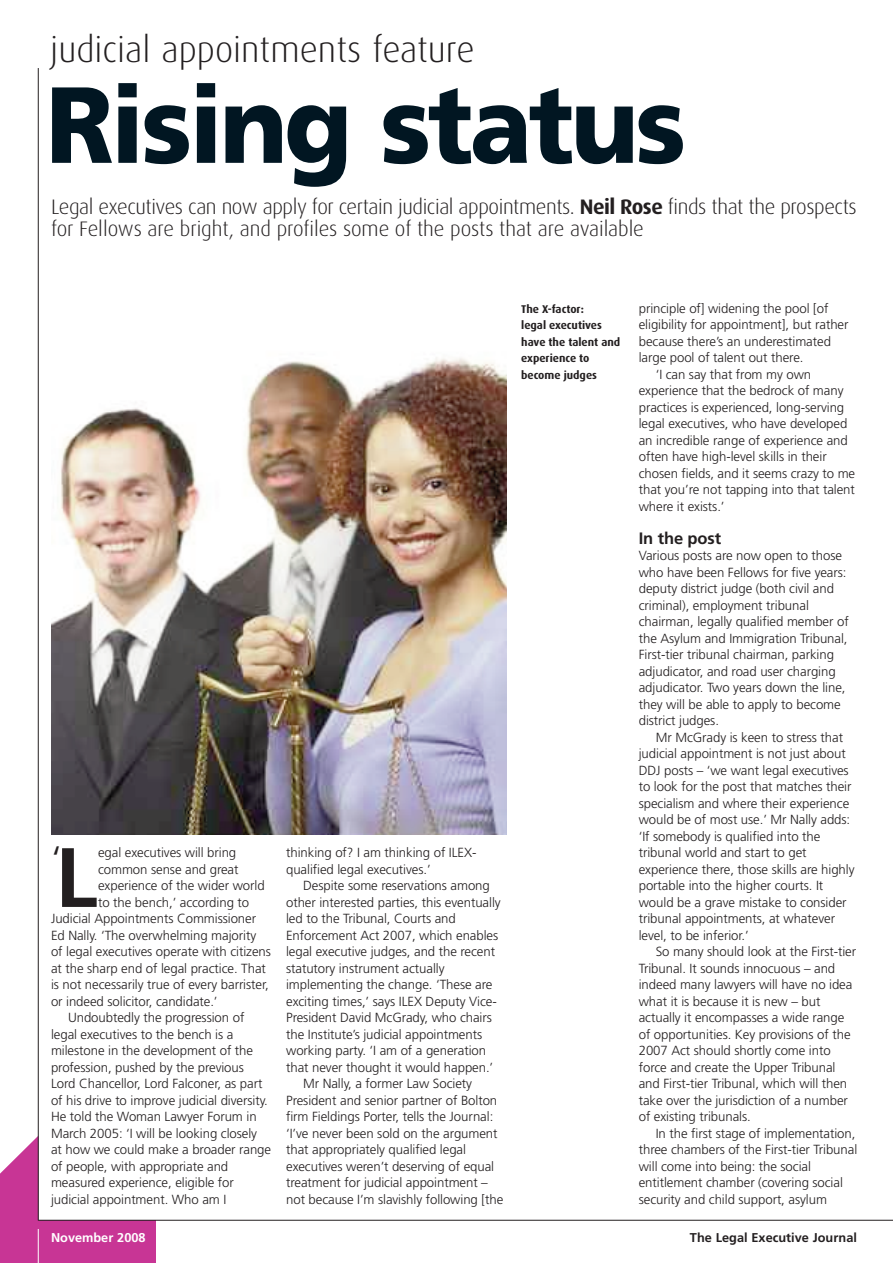
<style>
.page{position:relative;width:893px;height:1263px;background:#fff}
.page>*{position:absolute;margin:0;border:0;box-sizing:border-box;transform-origin:0 0}
.t1{font:900 108px "Frutiger";letter-spacing:-.03em;color:#011622;scale:.94 1}
.t2{font:300 38.25px "Frutiger";color:#231f20}
.t3{font:300 36px "Dax";color:#231f20}
.t4{font:300 21px/22.5px "Dax";letter-spacing:-.02em;color:#231f20}
.t5{font:700 16.5px "Frutiger";letter-spacing:-.005em;color:#231f20}
.t6{font:300 13.2px/16.5px "Frutiger";letter-spacing:-.005em;color:#231f20}
.t7{font:700 12.75px "Frutiger";color:#231f20}
.t8{font:700 12.75px "Frutiger";color:#fff}
.t9{font:700 11.25px/16.5px "Dax";color:#231f20}
.s1{font-weight:700}
.s2{font-weight:700;font-size:84.15px}
</style>
<div class="page">
<svg style="left:0;top:1135px;width:38px;height:85px"></svg>
<div style="left:0;top:1220px;width:155px;height:43px;background:#c83595"></div>
<hr style="left:38px;top:1229px;width:1px;height:34px;background:#fff">
<hr style="left:38px;top:68px;width:1px;height:1152px;background:#231f20">
<hr style="left:38px;top:1220px;width:855px;height:1px;background:#231f20">
<img style="left:51px;top:357px;width:455px;height:477px">
<h3 class="t3" style="left:50px;top:37px;width:426px">judicial appointments feature</h3>
<h1 class="t1" style="left:46px;top:82px;width:682px">Rising status</h1>
<h3 class="t4" style="left:51px;top:198px;width:807px">Legal executives can now apply for certain judicial appointments. <span class="s1">Neil Rose</span> finds that the prospects for Fellows are bright, and profiles some of the posts that are available</h3>
<h2 class="t2" style="left:51px;top:845px;width:48px">‘<span class="s2">L</span></h2>
<p class="t6" style="left:98px;top:846px;width:140px">egal executives will bring</p>
<p class="t6" style="left:98px;top:862px;width:142px">common sense and great</p>
<p class="t6" style="left:98px;top:879px;width:168px">experience of the wider world</p>
<p class="t6" style="left:98px;top:895px;width:153px">to the bench,’ according to</p>
<p class="t6" style="left:51px;top:912px;width:207px">Judicial Appointments Commissioner</p>
<p class="t6" style="left:51px;top:928px;width:207px">Ed Nally. ‘The overwhelming majority</p>
<p class="t6" style="left:51px;top:945px;width:221px">of legal executives operate with citizens</p>
<p class="t6" style="left:51px;top:961px;width:216px">at the sharp end of legal practice. That</p>
<p class="t6" style="left:51px;top:978px;width:219px">is not necessarily true of every barrister,</p>
<p class="t6" style="left:51px;top:994px;width:168px">or indeed solicitor, candidate.’</p>
<p class="t6" style="left:68px;top:1011px;width:178px">Undoubtedly the progression of</p>
<p class="t6" style="left:51px;top:1027px;width:184px">legal executives to the bench is a</p>
<p class="t6" style="left:51px;top:1044px;width:204px">milestone in the development of the</p>
<p class="t6" style="left:51px;top:1060px;width:194px">profession, pushed by the previous</p>
<p class="t6" style="left:51px;top:1077px;width:213px">Lord Chancellor, Lord Falconer, as part</p>
<p class="t6" style="left:51px;top:1093px;width:218px">of his drive to improve judicial diversity.</p>
<p class="t6" style="left:51px;top:1110px;width:207px">He told the Woman Lawyer Forum in</p>
<p class="t6" style="left:51px;top:1126px;width:208px">March 2005: ‘I will be looking closely</p>
<p class="t6" style="left:51px;top:1143px;width:222px">at how we could make a broader range</p>
<p class="t6" style="left:51px;top:1159px;width:179px">of people, with appropriate and</p>
<p class="t6" style="left:51px;top:1176px;width:184px">measured experience, eligible for</p>
<p class="t6" style="left:51px;top:1192px;width:177px">judicial appointment. Who am I</p>
<p class="t6" style="left:286px;top:846px;width:192px">thinking of? I am thinking of ILEX&shy;qualified legal executives.’</p>
<p class="t6" style="left:303px;top:879px;width:188px">Despite some reservations among</p>
<p class="t6" style="left:286px;top:895px;width:216px">other interested parties, this eventually</p>
<p class="t6" style="left:286px;top:912px;width:171px">led to the Tribunal, Courts and</p>
<p class="t6" style="left:286px;top:928px;width:214px">Enforcement Act 2007, which enables</p>
<p class="t6" style="left:286px;top:945px;width:210px">legal executive judges, and the recent</p>
<p class="t6" style="left:286px;top:961px;width:160px">statutory instrument actually</p>
<p class="t6" style="left:286px;top:978px;width:208px">implementing the change. ‘These are</p>
<p class="t6" style="left:286px;top:994px;width:212px">exciting times,’ says ILEX Deputy Vice-</p>
<p class="t6" style="left:286px;top:1011px;width:207px">President David McGrady, who chairs</p>
<p class="t6" style="left:286px;top:1027px;width:198px">the Institute’s judicial appointments</p>
<p class="t6" style="left:286px;top:1044px;width:202px">working party. ‘I am of a generation</p>
<p class="t6" style="left:286px;top:1060px;width:209px">that never thought it would happen.’</p>
<p class="t6" style="left:303px;top:1077px;width:170px">Mr Nally, a former Law Society</p>
<p class="t6" style="left:286px;top:1093px;width:213px">President and senior partner of Bolton</p>
<p class="t6" style="left:286px;top:1110px;width:209px">firm Fieldings Porter, tells the Journal:</p>
<p class="t6" style="left:286px;top:1126px;width:213px">‘I’ve never been sold on the argument</p>
<p class="t6" style="left:286px;top:1143px;width:181px">that appropriately qualified legal</p>
<p class="t6" style="left:286px;top:1159px;width:210px">executives weren’t deserving of equal</p>
<p class="t6" style="left:286px;top:1176px;width:203px">treatment for judicial appointment –</p>
<p class="t6" style="left:286px;top:1192px;width:219px">not because I’m slavishly following [the</p>
<p class="t9" style="left:521px;top:301px;width:101px">The X-factor:<br>legal executives have the talent and experience to become judges</p>
<p class="t6" style="left:639px;top:301px;width:191px">principle of] widening the pool [of</p>
<p class="t6" style="left:639px;top:318px;width:211px">eligibility for appointment], but rather</p>
<p class="t6" style="left:639px;top:334px;width:194px">because there’s an underestimated</p>
<p class="t6" style="left:639px;top:351px;width:166px">large pool of talent out there.</p>
<p class="t6" style="left:656px;top:367px;width:157px">‘I can say that from my own</p>
<p class="t6" style="left:639px;top:384px;width:206px">experience that the bedrock of many</p>
<p class="t6" style="left:639px;top:400px;width:207px">practices is experienced, long-serving</p>
<p class="t6" style="left:639px;top:417px;width:210px">legal executives, who have developed</p>
<p class="t6" style="left:639px;top:433px;width:211px">an incredible range of experience and</p>
<p class="t6" style="left:639px;top:450px;width:189px">often have high-level skills in their</p>
<p class="t6" style="left:639px;top:466px;width:218px">chosen fields, and it seems crazy to me</p>
<p class="t6" style="left:639px;top:483px;width:218px">that you’re not tapping into that talent</p>
<p class="t6" style="left:639px;top:499px;width:87px">where it exists.’</p>
<p class="t5" style="left:639px;top:531px;width:84px">In the post</p>
<p class="t6" style="left:639px;top:549px;width:211px">Various posts are now open to those who have been Fellows for five years: deputy district judge (both civil and criminal), employment tribunal chairman, legally qualified member of the Asylum and Immigration Tribunal, First-tier tribunal chairman, parking adjudicator, and road user charging adjudicator. Two years down the line, they will be able to apply to become district judges.</p>
<p class="t6" style="left:639px;top:730px;width:217px;text-indent:17px">Mr McGrady is keen to stress that judicial appointment is not just about DDJ posts – ‘we want legal executives to look for the post that matches their specialism and where their experience would be of most use.’ Mr Nally adds: ‘If somebody is qualified into the tribunal world and start to get experience there, those skills are highly portable into the higher courts. It would be a grave mistake to consider tribunal appointments, at whatever level, to be inferior.’</p>
<p class="t6" style="left:639px;top:945px;width:219px;text-indent:17px">So many should look at the First-tier Tribunal. It sounds innocuous – and indeed many lawyers will have no idea what it is because it is new – but actually it encompasses a wide range of opportunities. Key provisions of the 2007 Act should shortly come into force and create the Upper Tribunal and First-tier Tribunal, which will then take over the jurisdiction of a number of existing tribunals.</p>
<p class="t6" style="left:639px;top:1126px;width:220px;text-indent:17px">In the first stage of implementation, three chambers of the First-tier Tribunal will come into being: the social entitlement chamber (covering social security and child support, asylum</p>
<p class="t8" style="left:51px;top:1232px;width:96px">November 2008</p>
<p class="t7" style="left:690px;top:1232px;width:169px">The Legal Executive Journal</p>
</div>
